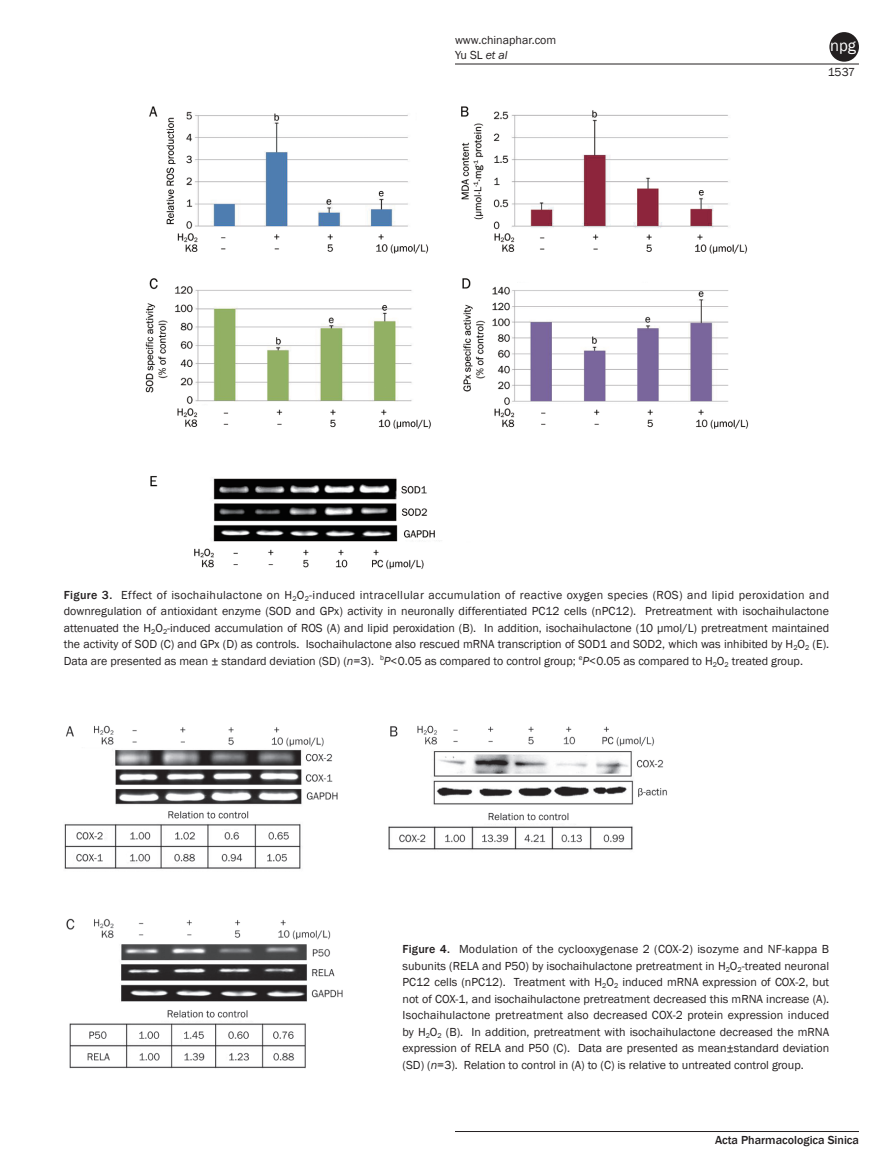
<style>
.page{position:relative;width:893px;height:1170px;background:#fff}
.page>*{position:absolute;margin:0;border:0;box-sizing:border-box;transform-origin:0 0}
.t1{font:16.5px "Franklin Gothic";color:#fff}
.t2{font:12px/16.5px "Franklin Gothic";color:#231f20;text-align:justify}
.t3{font:500 12px "Franklin Gothic";color:#231f20}
.s1{font-style:italic}
.s2{font-weight:500}
</style>
<div class="page">
<hr style="left:455px;top:64px;width:404px;height:1px;background:#231f20">
<hr style="left:455px;top:1131px;width:404px;height:1px;background:#231f20">
<div style="left:829px;top:32px;width:30px;height:30px;background:#231f20;border-radius:50%"></div>
<img style="left:145px;top:106px;width:604px;height:463px">
<img style="left:64px;top:725px;width:603px;height:344px">
<p class="t2" style="left:455px;top:32px;width:103px;line-height:15px">www.chinaphar.com<br>Yu SL <span class="s1">et al</span></p>
<h1 class="t1" style="left:830px;top:35px;width:27px">npg</h1>
<p class="t2" style="left:828px;top:64px;width:29px">1537</p>
<p class="t2" style="left:64px;top:587px;width:767px"><span class="s2">Figure 3.</span> Effect of isochaihulactone on H<sub>2</sub>O<sub>2</sub>-induced intracellular accumulation of reactive oxygen species (ROS) and lipid peroxidation and downregulation of antioxidant enzyme (SOD and GPx) activity in neuronally differentiated PC12 cells (nPC12). Pretreatment with isochaihulactone attenuated the H<sub>2</sub>O<sub>2</sub>-induced accumulation of ROS (A) and lipid peroxidation (B). In addition, isochaihulactone (10 µmol/L) pretreatment maintained the activity of SOD (C) and GPx (D) as controls. Isochaihulactone also rescued mRNA transcription of SOD1 and SOD2, which was inhibited by H<sub>2</sub>O<sub>2</sub> (E).<br>Data are presented as mean ± standard deviation (SD) (<span class="s1">n</span>=3). <sup>b</sup><span class="s1">P</span>&lt;0.05 as compared to control group; <sup>e</sup><span class="s1">P</span>&lt;0.05 as compared to H<sub>2</sub>O<sub>2</sub> treated group.</p>
<p class="t2" style="left:403px;top:941px;width:428px"><span class="s2">Figure 4.</span> Modulation of the cyclooxygenase 2 (COX-2) isozyme and NF-kappa B subunits (RELA and P50) by isochaihulactone pretreatment in H<sub>2</sub>O<sub>2</sub>-treated neuronal PC12 cells (nPC12). Treatment with H<sub>2</sub>O<sub>2</sub> induced mRNA expression of COX-2, but not of COX-1, and isochaihulactone pretreatment decreased this mRNA increase (A).<br>Isochaihulactone pretreatment also decreased COX-2 protein expression induced by H<sub>2</sub>O<sub>2</sub> (B). In addition, pretreatment with isochaihulactone decreased the mRNA expression of RELA and P50 (C). Data are presented as mean±standard deviation (SD) (<span class="s1">n</span>=3). Relation to control in (A) to (C) is relative to untreated control group.</p>
<p class="t3" style="left:715px;top:1132px;width:145px">Acta Pharmacologica Sinica</p>
</div>
